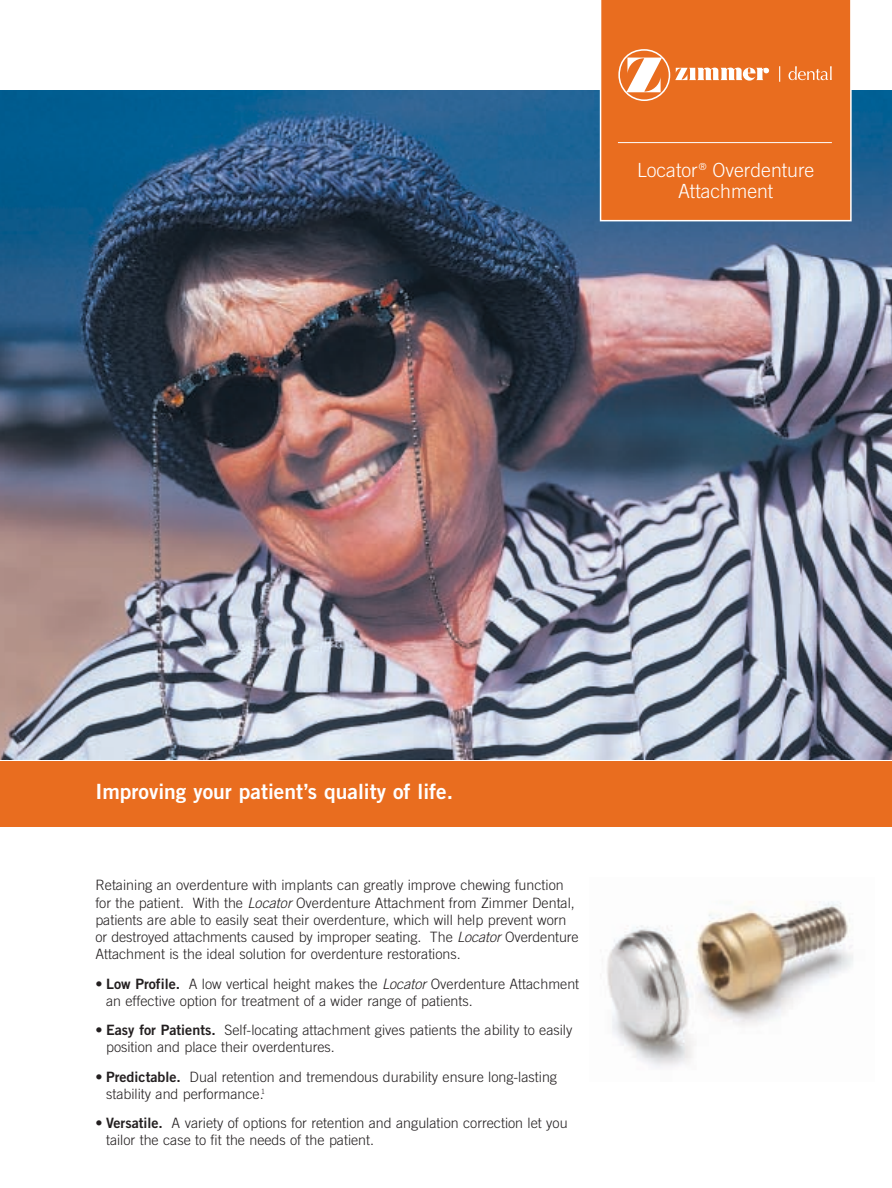
<style>
.page{position:relative;width:892px;height:1188px;background:#fff}
.page>*{position:absolute;margin:0;border:0;box-sizing:border-box;transform-origin:0 0}
.t1{font:21px "Trade Gothic Bold Two";color:#fff}
.t2{font:300 19.5px/21px "Trade Gothic";color:#fff;text-align:center}
.t3{font:300 14.25px/17.2px "Trade Gothic";color:#231f20}
.s1{font-style:italic}
.s2{font-family:"Trade Gothic Bold Two";font-weight:400}
</style>
<div class="page">
<img style="left:0;top:0;width:892px;height:1068px">
<h2 class="t2" style="left:637px;top:161px;width:179px">Locator<sup>®</sup> Overdenture<br>Attachment</h2>
<h1 class="t1" style="left:95px;top:784px;width:359px">Improving your patient’s quality of life.</h1>
<p class="t3" style="left:95px;top:877px;width:485px">Retaining an overdenture with implants can greatly improve chewing function for the patient. With the <span class="s1">Locator</span>Overdenture Attachment from Zimmer Dental, patients are able to easily seat their overdenture, which will help prevent worn or destroyed attachments caused by improper seating. The <span class="s1">Locator</span>Overdenture Attachment is the ideal solution for overdenture restorations.</p>
<p class="t3" style="left:106px;top:975px;width:475px;text-indent:-11px">• <span class="s2">Low Profile.</span> A low vertical height makes the <span class="s1">Locator</span>Overdenture Attachment an effective option for treatment of a wider range of patients.</p>
<p class="t3" style="left:106px;top:1022px;width:468px;text-indent:-11px">• <span class="s2">Easy for Patients.</span> Self-locating attachment gives patients the ability to easily position and place their overdentures.</p>
<p class="t3" style="left:106px;top:1068px;width:452px;text-indent:-11px">• <span class="s2">Predictable.</span> Dual retention and tremendous durability ensure long-lasting stability and performance.<sup>1</sup></p>
<p class="t3" style="left:106px;top:1115px;width:463px;text-indent:-11px">• <span class="s2">Versatile.</span> A variety of options for retention and angulation correction let you tailor the case to fit the needs of the patient.</p>
</div>
